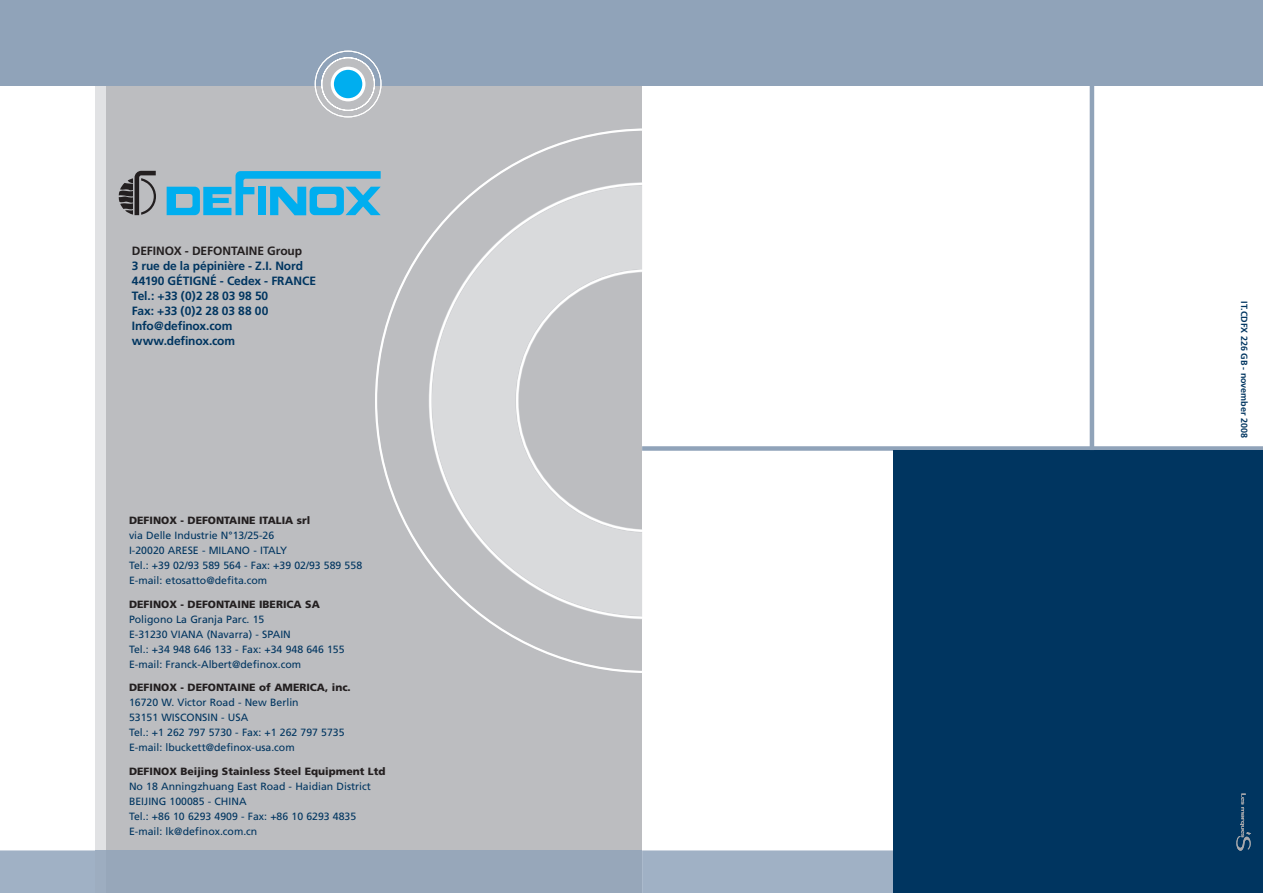
<style>
.page{position:relative;width:1263px;height:893px;background:#fff}
.page>*{position:absolute;margin:0;border:0;box-sizing:border-box;transform-origin:0 0}
.t1{font:700 12px/15px "Frutiger";letter-spacing:-.01em;color:#003560}
.t2{font:700 12px "Frutiger";letter-spacing:-.005em;color:#231f20}
.t3{font:10.5px/15px "Frutiger";color:#003560}
.t4{font:900 10.5px "Frutiger";color:#231f20}
.t5{font:700 9px "Frutiger";letter-spacing:.005em;color:#003560}
</style>
<div class="page">
<div style="left:106px;top:0;width:536px;height:893px;background:#bcbdc0"></div>
<div style="left:96px;top:0;width:10px;height:893px;background:#e1e2e4"></div>
<div style="left:0;top:0;width:1263px;height:85px;background:#90a3b9"></div>
<div style="left:642px;top:446px;width:621px;height:5px;background:#90a3b9"></div>
<div style="left:0;top:850px;width:893px;height:43px;background:#a0b1c5"></div>
<div style="left:106px;top:850px;width:536px;height:43px;background:#97a7ba"></div>
<div style="left:96px;top:850px;width:10px;height:43px;background:#9dadc0"></div>
<svg style="left:167px;top:171px;width:208px;height:44px"></svg>
<svg style="left:119px;top:171px;width:37px;height:44px"></svg>
<svg style="left:314px;top:50px;width:68px;height:68px"></svg>
<div style="left:332px;top:68px;width:32px;height:32px;background:#00aeef;border-radius:50%"></div>
<div style="left:331px;top:67px;width:34px;height:34px;border:3px solid #fff;border-radius:50%"></div>
<svg style="left:375px;top:128px;width:267px;height:545px"></svg>
<div style="left:893px;top:451px;width:370px;height:442px;background:#003560"></div>
<hr style="left:1090px;top:81px;width:4px;height:369px;background:#90a3b9">
<svg style="left:1236px;top:793px;width:15px;height:58px"></svg>
<p class="t2" style="left:132px;top:246px;width:172px">DEFINOX - DEFONTAINE Group</p>
<p class="t1" style="left:132px;top:259px;width:186px">3 rue de la pépinière - Z.I. Nord<br>44190 GÉTIGNÉ - Cedex - FRANCE<br>Tel.: +33 (0)2 28 03 98 50<br>Fax: +33 (0)2 28 03 88 00<br>Info@definox.com www.definox.com</p>
<p class="t4" style="left:129px;top:516px;width:183px">DEFINOX - DEFONTAINE ITALIA srl</p>
<p class="t3" style="left:129px;top:529px;width:235px">via Delle Industrie N°13/25-26<br>I-20020 ARESE - MILANO - ITALY<br>Tel.: +39 02/93 589 564 - Fax: +39 02/93 589 558<br>E-mail: etosatto@defita.com</p>
<p class="t4" style="left:129px;top:600px;width:192px">DEFINOX - DEFONTAINE IBERICA SA</p>
<p class="t3" style="left:129px;top:612px;width:217px">Poligono La Granja Parc. 15<br>E-31230 VIANA (Navarra) - SPAIN<br>Tel.: +34 948 646 133 - Fax: +34 948 646 155<br>E-mail: Franck-Albert@definox.com</p>
<p class="t4" style="left:129px;top:683px;width:223px">DEFINOX - DEFONTAINE of AMERICA, inc.</p>
<p class="t3" style="left:129px;top:696px;width:217px">16720 W. Victor Road - New Berlin<br>53151 WISCONSIN - USA<br>Tel.: +1 262 797 5730 - Fax: +1 262 797 5735<br>E-mail: lbuckett@definox-usa.com</p>
<p class="t4" style="left:129px;top:767px;width:258px">DEFINOX Beijing Stainless Steel Equipment Ltd</p>
<p class="t3" style="left:129px;top:779px;width:243px">No 18 Anningzhuang East Road - Haidian District BEIJING 100085 - CHINA<br>Tel.: +86 10 6293 4909 - Fax: +86 10 6293 4835<br>E-mail: lk@definox.com.cn</p>
<p class="t5" style="left:1248px;top:301px;width:138px;rotate:90deg">IT.CDFX 226 GB - november 2008</p>
</div>
